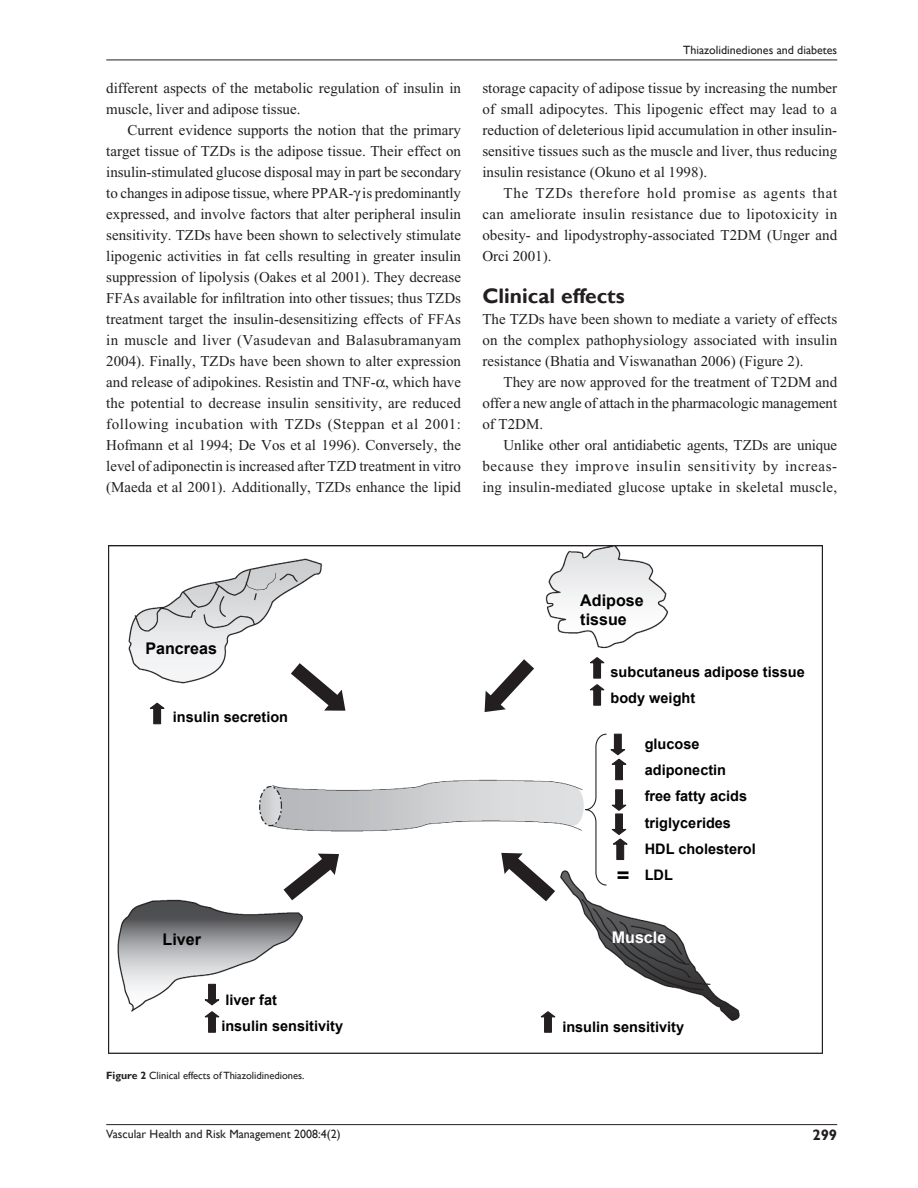
<style>
.page{position:relative;width:918px;height:1188px;background:#fff}
.page>*{position:absolute;margin:0;border:0;box-sizing:border-box;transform-origin:0 0}
.t1{font:700 21px "Gill Sans";color:#231f20}
.t2{font:700 16.05px/19.4px "Arial";color:#000}
.t3{font:700 16.05px "Arial";color:#fff}
.t4{font:15px/21px "Times New Roman";color:#231f20;text-align:justify}
.t5{font:700 15px "Gill Sans";color:#231f20}
.t6{font:700 14.55px/26.2px "Arial";color:#000}
.t7{font:12px "Gill Sans";color:#231f20}
.t8{font:10.5px "Gill Sans";color:#231f20}
.s1{font-weight:700}
.s2{font-size:21.75px}
</style>
<div class="page">
<hr style="left:106px;top:1124px;width:731px;height:1px;background:#231f20">
<hr style="left:106px;top:60px;width:731px;height:1px;background:#231f20">
<img style="left:109px;top:545px;width:714px;height:509px">
<svg style="left:284px;top:854px;width:55px;height:46px"></svg>
<svg style="left:291px;top:663px;width:54px;height:48px"></svg>
<svg style="left:485px;top:659px;width:49px;height:53px"></svg>
<svg style="left:501px;top:853px;width:54px;height:48px"></svg>
<svg style="left:149px;top:702px;width:18px;height:23px"></svg>
<svg style="left:540px;top:1010px;width:18px;height:23px"></svg>
<svg style="left:204px;top:983px;width:18px;height:50px"></svg>
<svg style="left:585px;top:656px;width:45px;height:230px"></svg>
<p class="t4" style="left:106px;top:78px;width:356px">different aspects of the metabolic regulation of insulin in muscle, liver and adipose tissue.</p>
<p class="t4" style="left:106px;top:120px;width:356px;text-indent:21px">Current evidence supports the notion that the primary target tissue of TZDs is the adipose tissue. Their effect on insulin-stimulated glucose disposal may in part be secondary to changes in adipose tissue, where PPAR- is predominantly expressed, and involve factors that alter peripheral insulin sensitivity. TZDs have been shown to selectively stimulate lipogenic activities in fat cells resulting in greater insulin suppression of lipolysis (Oakes et al 2001). They decrease FFAs available for infiltration into other tissues; thus TZDs treatment target the insulin-desensitizing effects of FFAs in muscle and liver (Vasudevan and Balasubramanyam 2004). Finally, TZDs have been shown to alter expression and release of adipokines. Resistin and TNF- , which have the potential to decrease insulin sensitivity, are reduced following incubation with TZDs (Steppan et al 2001:<br>Hofmann et al 1994; De Vos et al 1996). Conversely, the level of adiponectin is increased after TZD treatment in vitro (Maeda et al 2001). Additionally, TZDs enhance the lipid</p>
<p class="t7" style="left:683px;top:43px;width:156px">Thiazolidinediones and diabetes</p>
<p class="t4" style="left:482px;top:78px;width:356px">storage capacity of adipose tissue by increasing the number of small adipocytes. This lipogenic effect may lead to a reduction of deleterious lipid accumulation in other insulin&shy;sensitive tissues such as the muscle and liver, thus reducing insulin resistance (Okuno et al 1998).</p>
<p class="t4" style="left:482px;top:183px;width:356px;text-indent:21px">The TZDs therefore hold promise as agents that can ameliorate insulin resistance due to lipotoxicity in obesity- and lipodystrophy-associated T2DM (Unger and Orci 2001).</p>
<h1 class="t1" style="left:482px;top:283px;width:144px">Clinical effects</h1>
<p class="t4" style="left:482px;top:310px;width:356px">The TZDs have been shown to mediate a variety of effects on the complex pathophysiology associated with insulin resistance (Bhatia and Viswanathan 2006) (Figure 2).</p>
<p class="t4" style="left:482px;top:373px;width:356px;text-indent:21px">They are now approved for the treatment of T2DM and offer a new angle of attach in the pharmacologic management of T2DM.</p>
<p class="t4" style="left:482px;top:436px;width:356px;text-indent:21px">Unlike other oral antidiabetic agents, TZDs are unique because they improve insulin sensitivity by increas&shy;ing insulin-mediated glucose uptake in skeletal muscle,</p>
<p class="t2" style="left:145px;top:638px;width:73px">Pancreas</p>
<p class="t6" style="left:173px;top:704px;width:117px">insulin secretion</p>
<p class="t2" style="left:163px;top:930px;width:40px">Liver</p>
<p class="t6" style="left:221px;top:987px;width:123px">liver fat<br>insulin sensitivity</p>
<p class="t8" style="left:106px;top:1069px;width:200px"><span class="s1">Figure 2</span> Clinical effects of Thiazolidinediones.</p>
<p class="t2" style="left:580px;top:591px;width:65px">Adipose tissue</p>
<p class="t6" style="left:611px;top:659px;width:196px">subcutaneus adipose tissue body weight</p>
<p class="t6" style="left:645px;top:731px;width:56px">glucose</p>
<p class="t6" style="left:645px;top:757px;width:83px">adiponectin</p>
<p class="t6" style="left:645px;top:783px;width:104px">free fatty acids</p>
<p class="t6" style="left:645px;top:809px;width:88px">triglycerides</p>
<p class="t6" style="left:645px;top:836px;width:113px">HDL cholesterol</p>
<p class="t6" style="left:617px;top:862px;width:58px"><span class="s2">=</span> LDL</p>
<p class="t3" style="left:612px;top:929px;width:56px">Muscle</p>
<p class="t6" style="left:562px;top:1013px;width:123px">insulin sensitivity</p>
<p class="t7" style="left:106px;top:1126px;width:236px">Vascular Health and Risk Management 2008:4(2)</p>
<p class="t5" style="left:812px;top:1126px;width:26px">299</p>
</div>
